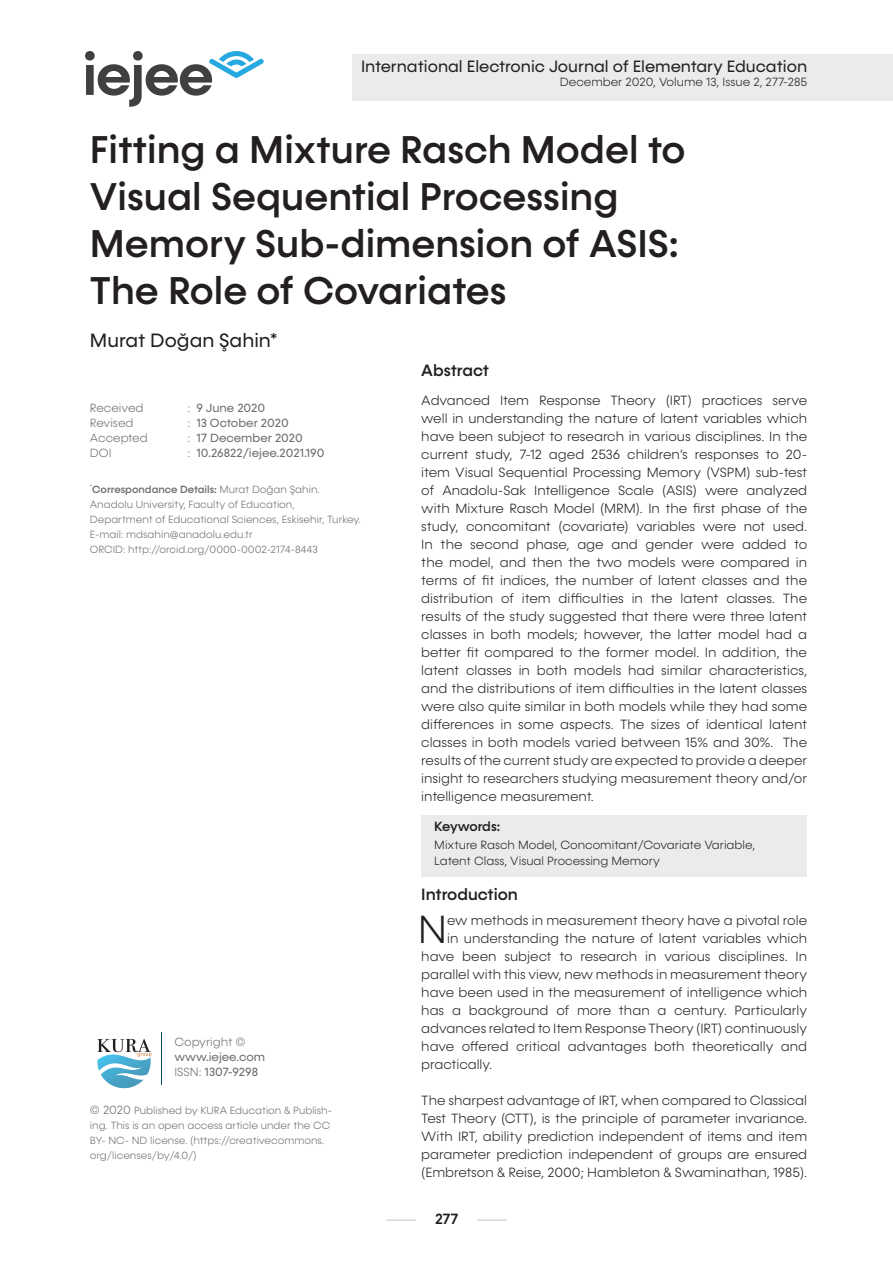
<style>
.page{position:relative;width:893px;height:1263px;background:#fff}
.page>*{position:absolute;margin:0;border:0;box-sizing:border-box;transform-origin:0 0}
.t1{font:300 39.6px "Konnect";color:#231f20}
.t2{font:500 39px/46.8px "Konnect";color:#231f20}
.t3{font:19.5px "Konnect";color:#231f20}
.t4{font:16.5px "Konnect";color:#231f20}
.t5{font:500 16.5px "Konnect";color:#231f20}
.t6{font:500 15px "Konnect";color:#231f20}
.t7{font:300 13.5px/18px "Konnect";color:#231f20;text-align:justify}
.t8{font:500 13.5px "Konnect";letter-spacing:-.025em;color:#231f20}
.t9{font:300 12px "Konnect";color:#231f20}
.t10{font:12px/15px "Konnect";color:#6e6e70}
.t11{font:300 12px "Konnect";color:#6e6e70}
.t12{font:300 10.5px/15px "Konnect";color:#6e6e70}
.t13{font:500 10.5px "Konnect";color:#6e6e70}
.s1{font-weight:300}
.s2{font-size:12px}
</style>
<div class="page">
<svg style="left:85px;top:51px;width:179px;height:56px"></svg>
<div style="left:352px;top:55px;width:541px;height:46px;background:#ebebeb"></div>
<hr style="left:161px;top:1033px;width:1px;height:52px;background:#004b6c">
<svg style="left:97px;top:1039px;width:54px;height:49px"></svg>
<hr style="left:386px;top:1220px;width:30px;height:1px;background:#c2c2c2">
<hr style="left:477px;top:1220px;width:30px;height:1px;background:#c2c2c2">
<div style="left:421px;top:815px;width:386px;height:61px;background:#ebebeb"></div>
<p class="t4" style="left:361px;top:56px;width:448px">International Electronic Journal of Elementary Education</p>
<p class="t9" style="left:560px;top:75px;width:249px">December 2020, Volume 13, Issue 2, 277-285</p>
<p class="t2" style="left:90px;top:127px;width:597px">Fitting a Mixture Rasch Model to<br>Visual Sequential Processing</p>
<p class="t2" style="left:90px;top:221px;width:591px">Memory Sub-dimension of ASIS:</p>
<p class="t2" style="left:90px;top:267px;width:418px">The Role of Covariates</p>
<p class="t3" style="left:90px;top:329px;width:189px">Murat Doğan Şahin*</p>
<p class="t11" style="left:90px;top:401px;width:55px">Received</p>
<p class="t10" style="left:187px;top:400px;width:79px"><span class="s1">:</span> 9 June 2020</p>
<p class="t11" style="left:90px;top:416px;width:45px">Revised</p>
<p class="t10" style="left:187px;top:415px;width:103px"><span class="s1">:</span> 13 October 2020</p>
<p class="t11" style="left:90px;top:431px;width:59px">Accepted</p>
<p class="t10" style="left:187px;top:430px;width:117px"><span class="s1">:</span> 17 December 2020</p>
<p class="t11" style="left:90px;top:446px;width:23px">DOI</p>
<p class="t10" style="left:187px;top:445px;width:139px"><span class="s1">:</span> 10.26822/iejee.2021.190</p>
<p class="t13" style="left:90px;top:483px;width:232px"><sup>*</sup>Correspondance Details: <span class="s1">Murat Doğan Şahin.</span></p>
<p class="t12" style="left:90px;top:497px;width:206px">Anadolu University, Faculty of Education,</p>
<p class="t12" style="left:90px;top:512px;width:272px">Department of Educational Sciences, Eskisehir, Turkey.</p>
<p class="t12" style="left:90px;top:527px;width:164px">E-mail: mdsahin@anadolu.edu.tr</p>
<p class="t12" style="left:90px;top:542px;width:229px">ORCID: http://orcid.org/0000-0002-2174-8443</p>
<p class="t11" style="left:174px;top:1035px;width:73px">Copyright ©</p>
<p class="t10" style="left:174px;top:1050px;width:92px">www.iejee.com<br><span class="s1">ISSN:</span> 1307-9298</p>
<p class="t12" style="left:90px;top:1103px;width:244px"><span class="s2">© 2020</span> Published by KURA Education &amp; Publish&shy;ing. This is an open access article under the CC BY- NC- ND license. (https://creativecommons. org/licenses/by/4.0/)</p>
<p class="t5" style="left:421px;top:360px;width:69px">Abstract</p>
<p class="t7" style="left:421px;top:392px;width:387px">Advanced Item Response Theory (IRT) practices serve well in understanding the nature of latent variables which have been subject to research in various disciplines. In the current study, 7-12 aged 2536 children’s responses to 20- item Visual Sequential Processing Memory (VSPM) sub-test of Anadolu-Sak Intelligence Scale (ASIS) were analyzed with Mixture Rasch Model (MRM). In the first phase of the study, concomitant (covariate) variables were not used.<br>In the second phase, age and gender were added to the model, and then the two models were compared in terms of fit indices, the number of latent classes and the distribution of item difficulties in the latent classes. The results of the study suggested that there were three latent classes in both models; however, the latter model had a better fit compared to the former model. In addition, the latent classes in both models had similar characteristics, and the distributions of item difficulties in the latent classes were also quite similar in both models while they had some differences in some aspects. The sizes of identical latent classes in both models varied between 15% and 30%. The results of the current study are expected to provide a deeper insight to researchers studying measurement theory and/or intelligence measurement.</p>
<p class="t8" style="left:434px;top:819px;width:67px">Keywords:</p>
<p class="t9" style="left:434px;top:838px;width:322px">Mixture Rasch Model, Concomitant/Covariate Variable,</p>
<p class="t9" style="left:434px;top:854px;width:227px">Latent Class, Visual Processing Memory</p>
<p class="t5" style="left:421px;top:885px;width:98px">Introduction</p>
<p class="t1" style="left:418px;top:907px;width:31px">N</p>
<p class="t7" style="left:447px;top:911px;width:361px">ew methods in measurement theory have a pivotal role</p>
<p class="t7" style="left:447px;top:929px;width:361px">in understanding the nature of latent variables which</p>
<p class="t7" style="left:421px;top:947px;width:387px">have been subject to research in various disciplines. In</p>
<p class="t7" style="left:421px;top:965px;width:387px">parallel with this view, new methods in measurement theory</p>
<p class="t7" style="left:421px;top:983px;width:387px">have been used in the measurement of intelligence which</p>
<p class="t7" style="left:421px;top:1001px;width:387px">has a background of more than a century. Particularly</p>
<p class="t7" style="left:421px;top:1019px;width:387px">advances related to Item Response Theory (IRT) continuously</p>
<p class="t7" style="left:421px;top:1037px;width:387px">have offered critical advantages both theoretically and</p>
<p class="t7" style="left:421px;top:1055px;width:72px">practically.</p>
<p class="t7" style="left:421px;top:1091px;width:387px">The sharpest advantage of IRT, when compared to Classical Test Theory (CTT), is the principle of parameter invariance.<br>With IRT, ability prediction independent of items and item parameter prediction independent of groups are ensured (Embretson &amp; Reise, 2000; Hambleton &amp; Swaminathan, 1985).</p>
<p class="t6" style="left:435px;top:1210px;width:25px">277</p>
</div>
